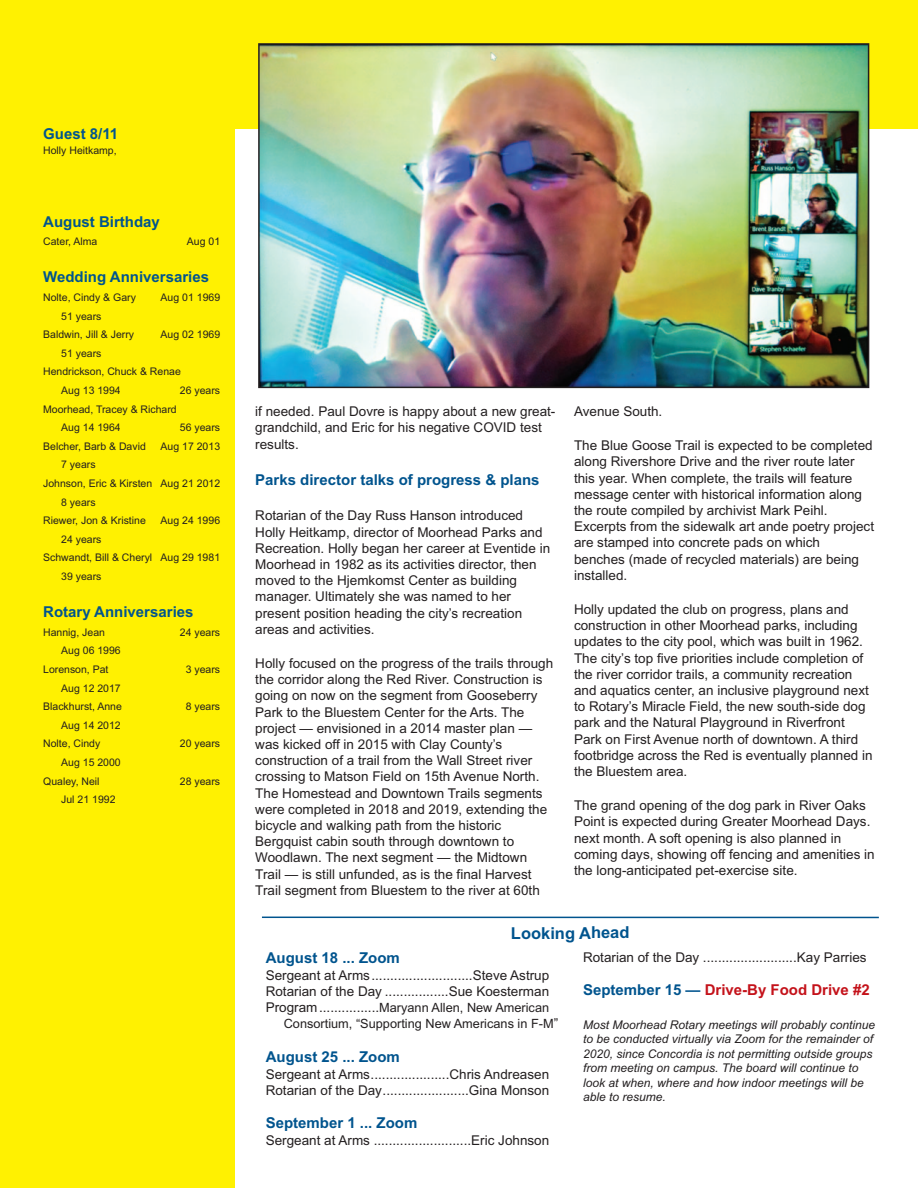
<style>
.page{position:relative;width:918px;height:1188px;background:#fff}
.page>*{position:absolute;margin:0;border:0;box-sizing:border-box;transform-origin:0 0}
.t1{font:700 16.5px "Arial";color:#00548e}
.t2{font:700 15px "Arial";color:#00548e}
.t3{font:700 15px "Arial";color:#c4121a}
.t4{font:13.5px/16.2px "Arial";color:#231f20}
.t5{font:12.75px/16.2px "Arial";color:#231f20}
.t6{font:italic 12px/14.4px "Arial";color:#231f20}
.t7{font:10.5px/18.6px "Arial";color:#231f20}
.s1{font-size:13.5px}
.s2{color:#00548e}
</style>
<div class="page">
<div style="left:0;top:117px;width:235px;height:1071px;background:#fff101"></div>
<div style="left:0;top:0;width:918px;height:128px;background:#fff101"></div>
<hr style="left:262px;top:917px;width:617px;height:1px;background:#00548e">
<img style="left:261px;top:46px;width:605px;height:339px">
<div style="left:258px;top:43px;width:611px;height:345px;border:2px solid #231f20"></div>
<p class="t2" style="left:43px;top:128px;width:77px">Guest 8/11</p>
<p class="t7" style="left:43px;top:142px;width:75px">Holly Heitkamp,</p>
<p class="t2" style="left:43px;top:216px;width:118px">August Birthday</p>
<p class="t7" style="left:43px;top:233px;width:56px">Cater, Alma</p>
<p class="t7" style="left:187px;top:233px;width:35px">Aug 01</p>
<p class="t2" style="left:43px;top:272px;width:167px">Wedding Anniversaries</p>
<p class="t7" style="left:43px;top:289px;width:94px">Nolte, Cindy &amp; Gary</p>
<p class="t7" style="left:161px;top:289px;width:61px">Aug 01 1969</p>
<p class="t7" style="left:43px;top:308px;width:93px;text-indent:18px">51 years<br>Baldwin, Jill &amp; Jerry</p>
<p class="t7" style="left:161px;top:326px;width:61px">Aug 02 1969</p>
<p class="t7" style="left:61px;top:345px;width:42px">51 years</p>
<p class="t7" style="left:43px;top:363px;width:139px">Hendrickson, Chuck &amp; Renae</p>
<p class="t7" style="left:61px;top:382px;width:61px">Aug 13 1994</p>
<p class="t7" style="left:180px;top:382px;width:42px">26 years</p>
<p class="t7" style="left:61px;top:401px;width:117px;text-indent:-18px">Moorhead, Tracey &amp; Richard<br>Aug 14 1964</p>
<p class="t7" style="left:180px;top:419px;width:42px">56 years</p>
<p class="t7" style="left:43px;top:438px;width:104px">Belcher, Barb &amp; David</p>
<p class="t7" style="left:161px;top:438px;width:61px">Aug 17 2013</p>
<p class="t7" style="left:61px;top:456px;width:36px">7 years</p>
<p class="t7" style="left:43px;top:475px;width:178px">Johnson, Eric &amp; Kirsten Aug 21 2012</p>
<p class="t7" style="left:61px;top:494px;width:36px">8 years</p>
<p class="t7" style="left:43px;top:512px;width:104px">Riewer, Jon &amp; Kristine</p>
<p class="t7" style="left:161px;top:512px;width:61px">Aug 24 1996</p>
<p class="t7" style="left:61px;top:531px;width:42px">24 years</p>
<p class="t7" style="left:43px;top:549px;width:178px">Schwandt, Bill &amp; Cheryl Aug 29 1981</p>
<p class="t7" style="left:61px;top:568px;width:42px">39 years</p>
<p class="t2" style="left:43px;top:606px;width:152px">Rotary Anniversaries</p>
<p class="t7" style="left:43px;top:624px;width:63px">Hannig, Jean</p>
<p class="t7" style="left:180px;top:624px;width:42px">24 years</p>
<p class="t7" style="left:43px;top:642px;width:79px;text-indent:18px">Aug 06 1996<br>Lorenson, Pat</p>
<p class="t7" style="left:186px;top:661px;width:36px">3 years</p>
<p class="t7" style="left:43px;top:680px;width:80px;text-align:right">Aug 12 2017<br>Blackhurst, Anne</p>
<p class="t7" style="left:43px;top:717px;width:79px;text-indent:18px">Aug 14 2012<br>Nolte, Cindy</p>
<p class="t7" style="left:43px;top:754px;width:79px;text-indent:18px">Aug 15 2000<br>Qualey, Neil</p>
<p class="t7" style="left:61px;top:791px;width:56px">Jul 21 1992</p>
<p class="t7" style="left:186px;top:698px;width:36px">8 years</p>
<p class="t7" style="left:180px;top:735px;width:42px">20 years</p>
<p class="t7" style="left:180px;top:773px;width:42px">28 years</p>
<p class="t4" style="left:255px;top:404px;width:302px;line-height:16.8px">if needed. Paul Dovre is happy about a new great&shy;grandchild, and Eric for his negative COVID test results.</p>
<p class="t2" style="left:255px;top:475px;width:286px">Parks director talks of progress &amp; plans</p>
<p class="t4" style="left:255px;top:509px;width:296px">Rotarian of the Day Russ Hanson introduced Holly Heitkamp, director of Moorhead Parks and Recreation. Holly began her career at Eventide in Moorhead in 1982 as its activities director, then moved to the Hjemkomst Center as building manager. Ultimately she was named to her present position heading the city’s recreation areas and activities.</p>
<p class="t4" style="left:255px;top:656px;width:299px">Holly focused on the progress of the trails through the corridor along the Red River. Construction is going on now on the segment from Gooseberry Park to the Bluestem Center for the Arts. The project — envisioned in a 2014 master plan — was kicked off in 2015 with Clay County’s construction of a trail from the Wall Street river crossing to Matson Field on 15th Avenue North.<br>The Homestead and Downtown Trails segments were completed in 2018 and 2019, extending the bicycle and walking path from the historic Bergquist cabin south through downtown to Woodlawn. The next segment — the Midtown Trail — is still unfunded, as is the final Harvest Trail segment from Bluestem to the river at 60th</p>
<p class="t4" style="left:574px;top:404px;width:90px">Avenue South.</p>
<p class="t4" style="left:574px;top:439px;width:302px">The Blue Goose Trail is expected to be completed along Rivershore Drive and the river route later this year. When complete, the trails will feature message center with historical information along the route compiled by archivist Mark Peihl.<br>Excerpts from the sidewalk art ande poetry project are stamped into concrete pads on which benches (made of recycled materials) are being installed.</p>
<p class="t4" style="left:574px;top:602px;width:300px">Holly updated the club on progress, plans and construction in other Moorhead parks, including updates to the city pool, which was built in 1962.<br>The city’s top five priorities include completion of the river corridor trails, a community recreation and aquatics center, an inclusive playground next to Rotary’s Miracle Field, the new south-side dog park and the Natural Playground in Riverfront Park on First Avenue north of downtown. A third footbridge across the Red is eventually planned in the Bluestem area.</p>
<p class="t4" style="left:574px;top:799px;width:302px">The grand opening of the dog park in River Oaks Point is expected during Greater Moorhead Days. next month. A soft opening is also planned in coming days, showing off fencing and amenities in the long-anticipated pet-exercise site.</p>
<p class="t1" style="left:511px;top:927px;width:120px">Looking Ahead</p>
<p class="t2" style="left:266px;top:952px;width:136px">August 18 ... Zoom</p>
<p class="t4" style="left:266px;top:968px;width:285px">Sergeant at Arms...........................Steve Astrup<br>Rotarian of the Day .................Sue Koesterman</p>
<p class="t5" style="left:284px;top:1001px;width:276px;text-indent:-18px"><span class="s1">Program................</span>Maryann Allen, New American<br>Consortium, “Supporting New Americans in F-M<span class="s1">”</span></p>
<p class="t2" style="left:266px;top:1051px;width:136px">August 25 ... Zoom</p>
<p class="t4" style="left:266px;top:1067px;width:285px">Sergeant at Arms.....................Chris Andreasen<br>Rotarian of the Day.......................Gina Monson</p>
<p class="t2" style="left:266px;top:1118px;width:153px">September 1 ... Zoom</p>
<p class="t4" style="left:266px;top:1134px;width:285px">Sergeant at Arms ..........................Eric Johnson</p>
<p class="t4" style="left:583px;top:950px;width:285px">Rotarian of the Day .........................Kay Parries</p>
<p class="t3" style="left:583px;top:984px;width:288px"><span class="s2">September 15 —</span> Drive-By Food Drive #2</p>
<p class="t6" style="left:583px;top:1019px;width:294px">Most Moorhead Rotary meetings will probably continue to be conducted virtually via Zoom for the remainder of 2020, since Concordia is not permitting outside groups from meeting on campus. The board will continue to look at when, where and how indoor meetings will be able to resume.</p>
</div>
